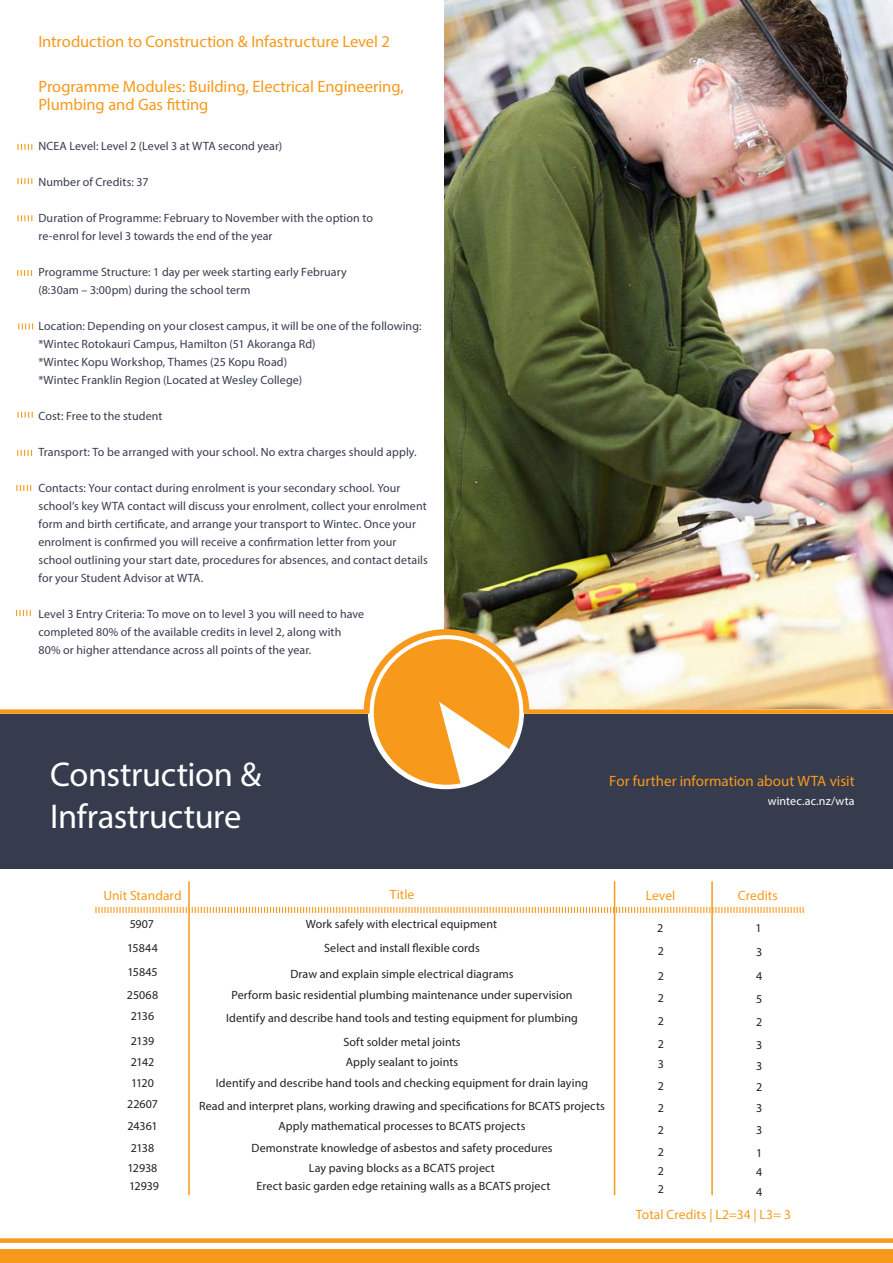
<style>
.page{position:relative;width:893px;height:1263px;background:#fff}
.page>*{position:absolute;margin:0;border:0;box-sizing:border-box;transform-origin:0 0}
.Box3_Text{font:34.5px "Myriad Pro";letter-spacing:-.01em;color:#fff}
.Box2_Title{font:16.5px/18px "Myriad Pro";letter-spacing:-.005em;color:#f79a1c}
.Box3_NAME{font:15px "Myriad Pro";color:#f79a1c}
.Box2_Title-2{font:13.5px "Myriad Pro";letter-spacing:.005em;color:#f79a1c}
.Box2_BT{font:12px/18px "Myriad Pro";letter-spacing:.01em;color:#363c4e}
.Box2_Title-3{font:12px "Myriad Pro";letter-spacing:.01em;color:#231f20}
.Box3_CEO{font:12px "Myriad Pro";letter-spacing:.01em;color:#fff}
</style>
<div class="page">
<div style="left:0;top:714px;width:893px;height:155px;background:#363c4e"></div>
<img style="left:444px;top:0;width:449px;height:708px">
<svg style="left:16px;top:485px;width:15px;height:6px"></svg>
<div style="left:0;top:1250px;width:893px;height:13px;background:#f79a1c"></div>
<div style="left:0;top:1238px;width:893px;height:5px;background:#f79a1c"></div>
<svg style="left:17px;top:144px;width:15px;height:6px"></svg>
<svg style="left:17px;top:178px;width:15px;height:6px"></svg>
<svg style="left:17px;top:215px;width:15px;height:6px"></svg>
<svg style="left:17px;top:270px;width:15px;height:6px"></svg>
<svg style="left:18px;top:323px;width:15px;height:6px"></svg>
<svg style="left:17px;top:412px;width:16px;height:6px"></svg>
<svg style="left:17px;top:450px;width:15px;height:6px"></svg>
<svg style="left:16px;top:610px;width:15px;height:6px"></svg>
<svg style="left:95px;top:906px;width:709px;height:8px"></svg>
<hr style="left:614px;top:881px;width:1px;height:314px;background:#f79a1c">
<hr style="left:188px;top:881px;width:2px;height:314px;background:#f79a1c">
<hr style="left:711px;top:881px;width:2px;height:314px;background:#f79a1c">
<div style="left:524px;top:709px;width:369px;height:5px;background:#f79a1c"></div>
<div style="left:0;top:709px;width:369px;height:5px;background:#f79a1c"></div>
<svg style="left:363px;top:628px;width:167px;height:156px"></svg>
<p class="Box2_Title" style="left:38px;top:32px;width:353px">Introduction to Construction &amp; Infastructure Level 2</p>
<p class="Box2_Title" style="left:38px;top:77px;width:367px">Programme Modules: Building, Electrical Engineering,<br>Plumbing and Gas fitting</p>
<p class="Box2_BT" style="left:38px;top:137px;width:245px">NCEA Level: Level 2 (Level 3 at WTA second year)</p>
<p class="Box2_BT" style="left:38px;top:173px;width:112px">Number of Credits: 37</p>
<p class="Box2_BT" style="left:38px;top:209px;width:336px">Duration of Programme: February to November with the option to</p>
<p class="Box2_BT" style="left:38px;top:227px;width:236px">re-enrol for level 3 towards the end of the year</p>
<p class="Box2_BT" style="left:38px;top:263px;width:310px">Programme Structure: 1 day per week starting early February</p>
<p class="Box2_BT" style="left:38px;top:281px;width:213px">(8:30am – 3:00pm) during the school term</p>
<p class="Box2_BT" style="left:38px;top:317px;width:385px">Location: Depending on your closest campus, it will be one of the following: *Wintec Rotokauri Campus, Hamilton (51 Akoranga Rd)</p>
<p class="Box2_BT" style="left:38px;top:353px;width:250px">*Wintec Kopu Workshop, Thames (25 Kopu Road)</p>
<p class="Box2_BT" style="left:38px;top:371px;width:265px">*Wintec Franklin Region (Located at Wesley College)</p>
<p class="Box2_BT" style="left:38px;top:407px;width:125px">Cost: Free to the student</p>
<p class="Box2_BT" style="left:38px;top:443px;width:380px">Transport: To be arranged with your school. No extra charges should apply.</p>
<p class="Box2_BT" style="left:38px;top:479px;width:391px">Contacts: Your contact during enrolment is your secondary school. Your school’s key WTA contact will discuss your enrolment, collect your enrolment form and birth certificate, and arrange your transport to Wintec. Once your enrolment is confirmed you will receive a confirmation letter from your school outlining your start date, procedures for absences, and contact details for your Student Advisor at WTA.</p>
<p class="Box2_BT" style="left:38px;top:605px;width:327px">Level 3 Entry Criteria: To move on to level 3 you will need to have</p>
<p class="Box2_BT" style="left:38px;top:623px;width:304px">completed 80% of the available credits in level 2, along with</p>
<p class="Box2_BT" style="left:38px;top:641px;width:274px">80% or higher attendance across all points of the year.</p>
<p class="Box3_Text" style="left:50px;top:753px;width:212px">Construction &amp;</p>
<p class="Box3_Text" style="left:50px;top:795px;width:193px">Infrastructure</p>
<p class="Box3_NAME" style="left:609px;top:772px;width:247px">For further information about WTA visit</p>
<p class="Box3_CEO" style="left:768px;top:794px;width:89px">wintec.ac.nz/wta</p>
<p class="Box2_Title-2" style="left:103px;top:887px;width:80px">Unit Standard</p>
<p class="Box2_Title-2" style="left:390px;top:886px;width:26px">Title</p>
<p class="Box2_Title-2" style="left:646px;top:887px;width:31px">Level</p>
<p class="Box2_Title-2" style="left:738px;top:887px;width:42px">Credits</p>
<p class="Box2_Title-3" style="left:130px;top:917px;width:26px">5907</p>
<p class="Box2_Title-3" style="left:306px;top:917px;width:193px">Work safely with electrical equipment</p>
<p class="Box2_Title-3" style="left:657px;top:920px;width:8px">2</p>
<p class="Box2_Title-3" style="left:756px;top:921px;width:8px">1</p>
<p class="Box2_Title-3" style="left:127px;top:940px;width:32px">15844</p>
<p class="Box2_Title-3" style="left:324px;top:940px;width:157px">Select and install flexible cords</p>
<p class="Box2_Title-3" style="left:658px;top:944px;width:8px">2</p>
<p class="Box2_Title-3" style="left:756px;top:944px;width:8px">3</p>
<p class="Box2_Title-3" style="left:127px;top:965px;width:32px">15845</p>
<p class="Box2_Title-3" style="left:290px;top:967px;width:225px">Draw and explain simple electrical diagrams</p>
<p class="Box2_Title-3" style="left:658px;top:968px;width:8px">2</p>
<p class="Box2_Title-3" style="left:756px;top:969px;width:8px">4</p>
<p class="Box2_Title-3" style="left:127px;top:987px;width:33px">25068</p>
<p class="Box2_Title-3" style="left:231px;top:987px;width:343px">Perform basic residential plumbing maintenance under supervision</p>
<p class="Box2_Title-3" style="left:658px;top:991px;width:8px">2</p>
<p class="Box2_Title-3" style="left:756px;top:991px;width:8px">5</p>
<p class="Box2_Title-3" style="left:131px;top:1009px;width:25px">2136</p>
<p class="Box2_Title-3" style="left:226px;top:1010px;width:353px">Identify and describe hand tools and testing equipment for plumbing</p>
<p class="Box2_Title-3" style="left:658px;top:1014px;width:8px">2</p>
<p class="Box2_Title-3" style="left:756px;top:1014px;width:8px">2</p>
<p class="Box2_Title-3" style="left:131px;top:1033px;width:25px">2139</p>
<p class="Box2_Title-3" style="left:343px;top:1035px;width:119px">Soft solder metal joints</p>
<p class="Box2_Title-3" style="left:658px;top:1036px;width:8px">2</p>
<p class="Box2_Title-3" style="left:756px;top:1037px;width:8px">3</p>
<p class="Box2_Title-3" style="left:131px;top:1055px;width:25px">2142</p>
<p class="Box2_Title-3" style="left:346px;top:1055px;width:114px">Apply sealant to joints</p>
<p class="Box2_Title-3" style="left:658px;top:1056px;width:8px">3</p>
<p class="Box2_Title-3" style="left:756px;top:1059px;width:8px">3</p>
<p class="Box2_Title-3" style="left:131px;top:1075px;width:24px">1120</p>
<p class="Box2_Title-3" style="left:216px;top:1075px;width:374px">Identify and describe hand tools and checking equipment for drain laying</p>
<p class="Box2_Title-3" style="left:658px;top:1079px;width:8px">2</p>
<p class="Box2_Title-3" style="left:756px;top:1079px;width:8px">2</p>
<p class="Box2_Title-3" style="left:127px;top:1097px;width:32px">22607</p>
<p class="Box2_Title-3" style="left:199px;top:1098px;width:407px">Read and interpret plans, working drawing and specifications for BCATS projects</p>
<p class="Box2_Title-3" style="left:658px;top:1100px;width:8px">2</p>
<p class="Box2_Title-3" style="left:756px;top:1101px;width:8px">3</p>
<p class="Box2_Title-3" style="left:128px;top:1119px;width:31px">24361</p>
<p class="Box2_Title-3" style="left:279px;top:1119px;width:248px">Apply mathematical processes to BCATS projects</p>
<p class="Box2_Title-3" style="left:658px;top:1122px;width:8px">2</p>
<p class="Box2_Title-3" style="left:756px;top:1123px;width:8px">3</p>
<p class="Box2_Title-3" style="left:131px;top:1141px;width:25px">2138</p>
<p class="Box2_Title-3" style="left:251px;top:1141px;width:303px">Demonstrate knowledge of asbestos and safety procedures</p>
<p class="Box2_Title-3" style="left:658px;top:1144px;width:8px">2</p>
<p class="Box2_Title-3" style="left:756px;top:1145px;width:8px">1</p>
<p class="Box2_Title-3" style="left:128px;top:1160px;width:31px">12938</p>
<p class="Box2_Title-3" style="left:309px;top:1160px;width:187px">Lay paving blocks as a BCATS project</p>
<p class="Box2_Title-3" style="left:658px;top:1164px;width:8px">2</p>
<p class="Box2_Title-3" style="left:756px;top:1165px;width:8px">4</p>
<p class="Box2_Title-3" style="left:129px;top:1179px;width:31px">12939</p>
<p class="Box2_Title-3" style="left:257px;top:1179px;width:295px">Erect basic garden edge retaining walls as a BCATS project</p>
<p class="Box2_Title-3" style="left:658px;top:1182px;width:8px">2</p>
<p class="Box2_Title-3" style="left:756px;top:1185px;width:8px">4</p>
<p class="Box2_Title-2" style="left:636px;top:1206px;width:157px">Total Credits | L2=34 | L3= 3</p>
</div>
